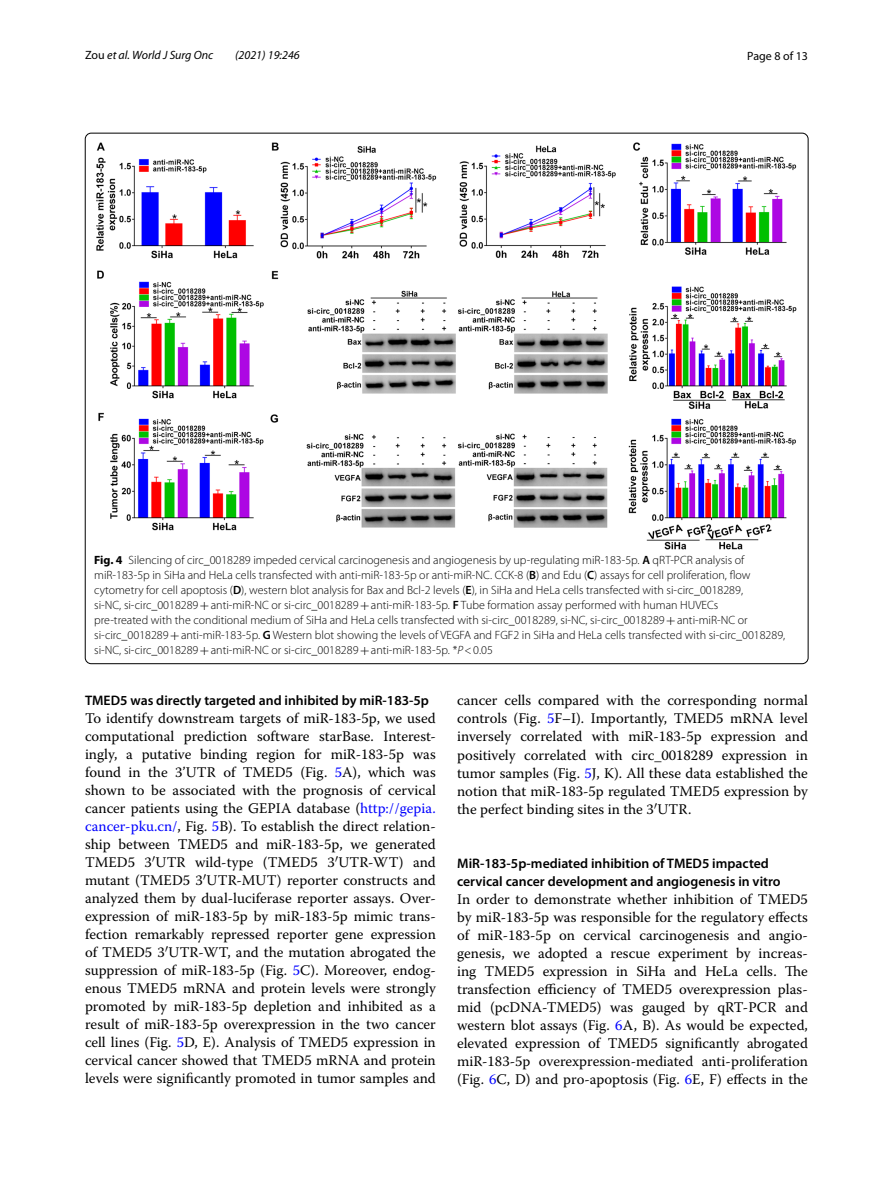
<style>
.page{position:relative;width:893px;height:1187px;background:#fff}
.page>*{position:absolute;margin:0;border:0;box-sizing:border-box;transform-origin:0 0}
.t1{font:14.7px/18px "Warnock Pro";color:#000;text-align:justify}
.t2{font:600 13.8px/18px "Myriad Pro";color:#000}
.t3{font:300 12px/15px "Myriad Pro";color:#000}
.t4{font:italic 12px "Myriad Pro";color:#000}
.t5{font:12px "Myriad Pro";color:#000}
.s1{font-style:normal}
.s2{font-weight:700}
.s3{font-weight:600}
.s4{font-family:"MTSY";font-weight:400}
.s5{font-style:italic}
.s6{color:#00f}
</style>
<div class="page">
<img style="left:96px;top:142px;width:701px;height:407px">
<p class="t4" style="left:85px;top:48px;width:130px"><span class="s1">Zou</span> et al. World J Surg Onc</p>
<p class="t4" style="left:235px;top:48px;width:66px">(2021) 19:246</p>
<p class="t5" style="left:747px;top:48px;width:62px">Page 8 of 13</p>
<p class="t3" style="left:94px;top:553px;width:693px"><span class="s2">Fig. 4</span> Silencing of circ_0018289 impeded cervical carcinogenesis and angiogenesis by up-regulating miR-183-5p. <span class="s3">A</span> qRT-PCR analysis of miR-183-5p in SiHa and HeLa cells transfected with anti-miR-183-5p or anti-miR-NC. CCK-8 (<span class="s3">B</span>) and Edu (<span class="s3">C</span>) assays for cell proliferation, flow cytometry for cell apoptosis (<span class="s3">D</span>), western blot analysis for Bax and Bcl-2 levels (<span class="s3">E</span>), in SiHa and HeLa cells transfected with si-circ_0018289,<br>si-NC, si-circ_0018289<span class="s4">+</span>anti-miR-NC or si-circ_0018289<span class="s4">+</span>anti-miR-183-5p. <span class="s3">F</span> Tube formation assay performed with human HUVECs<br>pre-treated with the conditional medium of SiHa and HeLa cells transfected with si-circ_0018289, si-NC, si-circ_0018289<span class="s4">+</span>anti-miR-NC or si-circ_0018289<span class="s4">+</span>anti-miR-183-5p. <span class="s3">G</span> Western blot showing the levels of VEGFA and FGF2 in SiHa and HeLa cells transfected with si-circ_0018289, si-NC, si-circ_0018289<span class="s4">+</span>anti-miR-NC or si-circ_0018289<span class="s4">+</span>anti-miR-183-5p. *<span class="s5">P</span>&lt;0.05</p>
<p class="t2" style="left:85px;top:691px;width:345px">TMED5 was directly targeted and inhibited by miR‑183‑5p</p>
<p class="t1" style="left:85px;top:709px;width:352px">To identify downstream targets of miR-183-5p, we used computational prediction software starBase. Interest&shy;ingly, a putative binding region for miR-183-5p was found in the 3’UTR of TMED5 (Fig. <span class="s6">5</span>A), which was shown to be associated with the prognosis of cervical cancer patients using the GEPIA database (<span class="s6">http://gepia. cancer-pku.cn/</span>, Fig. <span class="s6">5</span>B). To establish the direct relation&shy;ship between TMED5 and miR-183-5p, we generated TMED5 3 UTR wild-type (TMED5 3 UTR-WT) and mutant (TMED5 3 UTR-MUT) reporter constructs and analyzed them by dual-luciferase reporter assays. Over&shy;expression of miR-183-5p by miR-183-5p mimic trans&shy;fection remarkably repressed reporter gene expression of TMED5 3 UTR-WT, and the mutation abrogated the suppression of miR-183-5p (Fig. <span class="s6">5</span>C). Moreover, endog&shy;enous TMED5 mRNA and protein levels were strongly promoted by miR-183-5p depletion and inhibited as a result of miR-183-5p overexpression in the two cancer cell lines (Fig. <span class="s6">5</span>D, E). Analysis of TMED5 expression in cervical cancer showed that TMED5 mRNA and protein levels were significantly promoted in tumor samples and</p>
<p class="t1" style="left:457px;top:691px;width:352px">cancer cells compared with the corresponding normal controls (Fig. <span class="s6">5</span>F–I). Importantly, TMED5 mRNA level inversely correlated with miR-183-5p expression and positively correlated with circ_0018289 expression in tumor samples (Fig. <span class="s6">5</span>J, K). All these data established the notion that miR-183-5p regulated TMED5 expression by the perfect binding sites in the 3 UTR.</p>
<p class="t2" style="left:457px;top:854px;width:325px">MiR‑183‑5p‑mediated inhibition of TMED5 impacted cervical cancer development and angiogenesis in vitro</p>
<p class="t1" style="left:457px;top:890px;width:352px">In order to demonstrate whether inhibition of TMED5 by miR-183-5p was responsible for the regulatory effects of miR-183-5p on cervical carcinogenesis and angio&shy;genesis, we adopted a rescue experiment by increas&shy;ing TMED5 expression in SiHa and HeLa cells. The transfection efficiency of TMED5 overexpression plas&shy;mid (pcDNA-TMED5) was gauged by qRT-PCR and western blot assays (Fig. <span class="s6">6</span>A, B). As would be expected, elevated expression of TMED5 significantly abrogated miR-183-5p overexpression-mediated anti-proliferation (Fig. <span class="s6">6</span>C, D) and pro-apoptosis (Fig. <span class="s6">6</span>E, F) effects in the</p>
</div>
